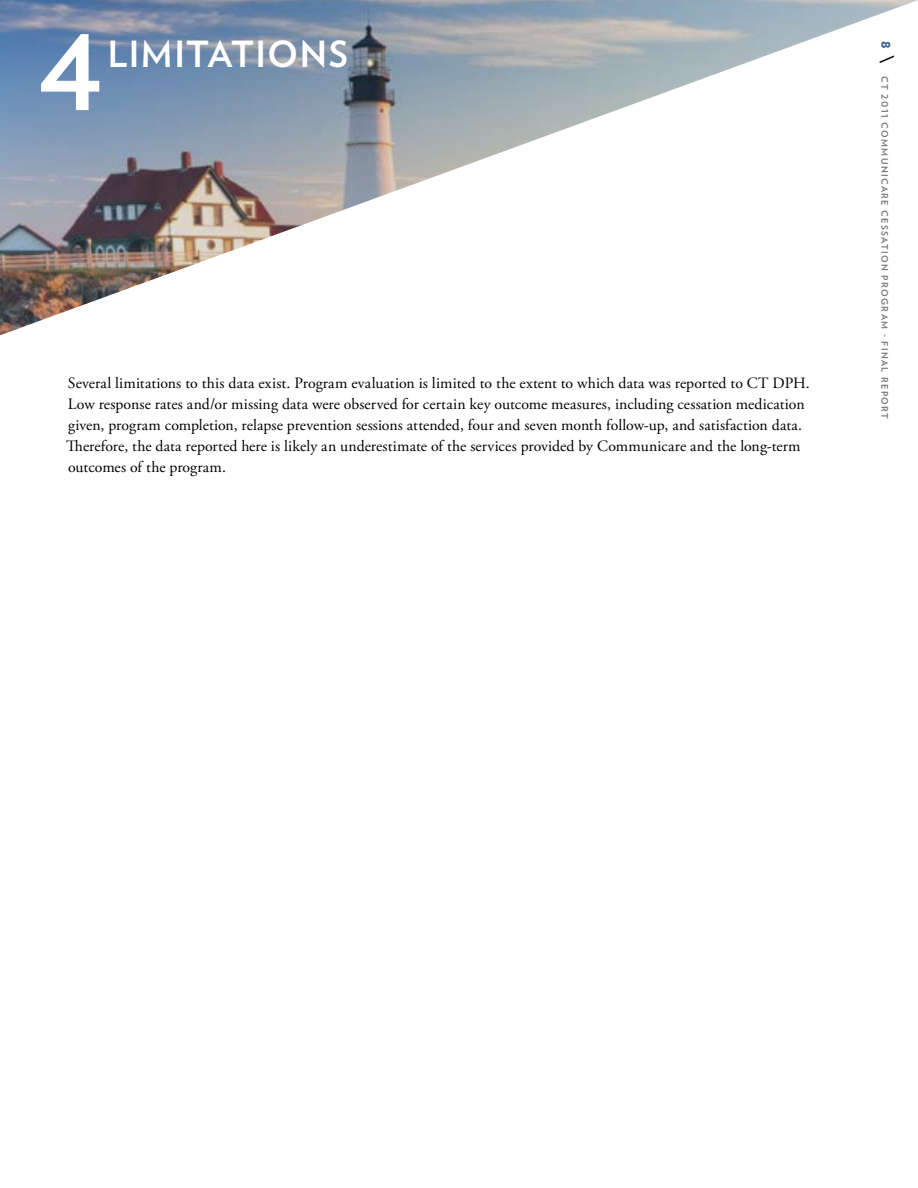
<style>
.page{position:relative;width:918px;height:1188px;background:#fff}
.page>*{position:absolute;margin:0;border:0;box-sizing:border-box;transform-origin:0 0}
.t1{font:700 102px "Verlag";color:#fff}
.t2{font:700 36px "Verlag";letter-spacing:.04em;color:#fff}
.t3{font:15.75px/21px "Adobe Garamond Pro";letter-spacing:.005em;color:#000}
.t4{font:700 9px "Verlag";letter-spacing:.15em;color:#757779}
.s1{font-weight:900;font-size:12px;color:#436993}
.s2{font-weight:900;font-style:italic;font-size:15px;color:#000}
</style>
<div class="page">
<svg style="left:0;top:0;width:918px;height:336px"></svg>
<h1 class="t1" style="left:38px;top:-7px;width:66px">4</h1>
<h2 class="t2" style="left:108px;top:26px;width:242px">LIMITATIONS</h2>
<p class="t3" style="left:66px;top:373px;width:745px">Several limitations to this data exist. Program evaluation is limited to the extent to which data was reported to CT DPH.<br>Low response rates and/or missing data were observed for certain key outcome measures, including cessation medication given, program completion, relapse prevention sessions attended, four and seven month follow-up, and satisfaction data.<br>Therefore, the data reported here is likely an underestimate of the services provided by Communicare and the long-term outcomes of the program.</p>
<p class="t4" style="left:892px;top:40px;width:380px;rotate:90deg"><span class="s1">8</span> <span class="s2">\</span> CT 2011 COMMUNICARE CESSATION PROGRAM - FINAL REPORT</p>
</div>
